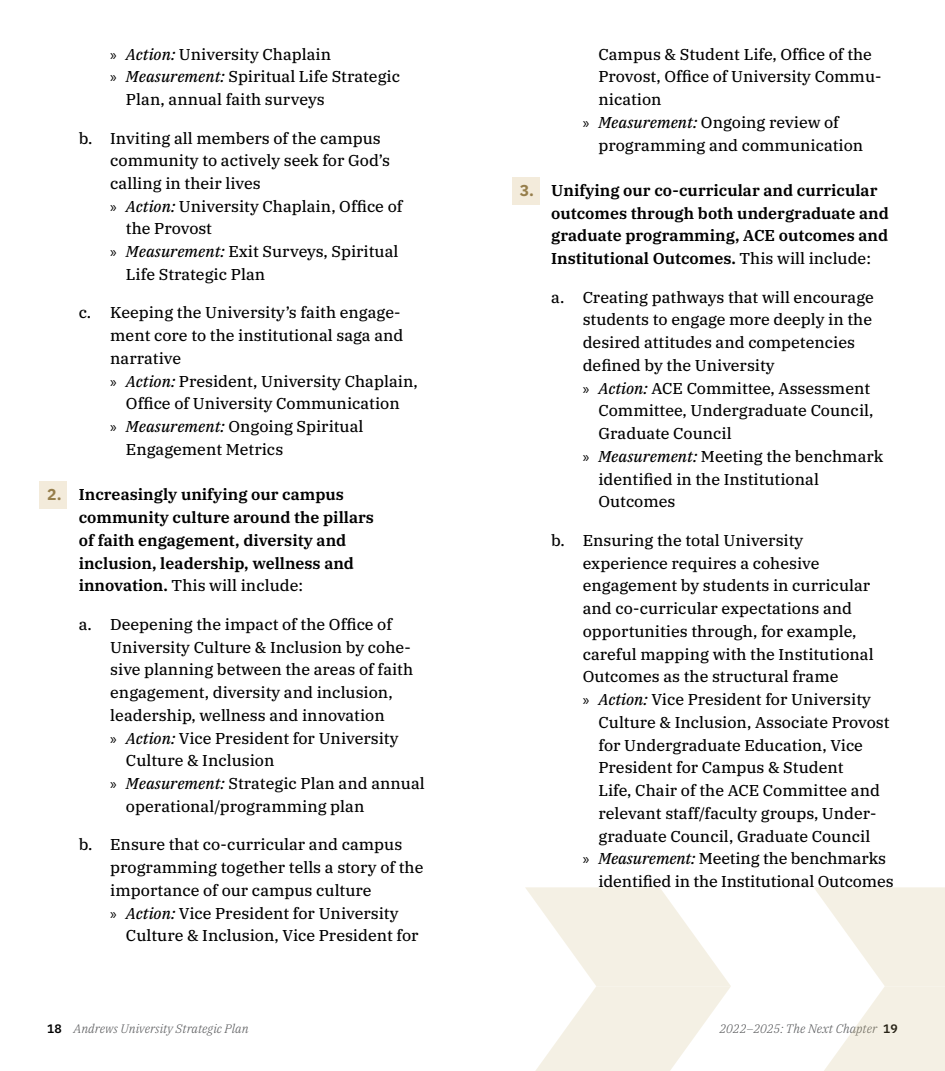
<style>
.page{position:relative;width:945px;height:1071px;background:#fff}
.page>*{position:absolute;margin:0;border:0;box-sizing:border-box;transform-origin:0 0}
.t1{font:15.75px/22.8px "IBM Plex Serif Text";color:#000}
.t2{font:600 15.75px/22.8px "IBM Plex Serif";color:#000}
.t3{font:italic 300 12.25px "IBM Plex Serif";color:#58595b}
.s1{font-family:"Myriad Pro"}
.s2{font-style:italic}
.s3{font-family:"IBM Plex Sans";font-weight:700;color:#9e8958}
.s4{font-family:"IBM Plex Serif";font-weight:600}
.s5{font-family:"IBM Plex Serif Text";font-weight:400}
.s6{font-family:"IBM Plex Sans";font-weight:600;font-style:normal;color:#000}
</style>
<div class="page">
<div style="left:40px;top:481px;width:27px;height:28px;background:#f3ebdb"></div>
<div style="left:512px;top:177px;width:27px;height:27px;background:#f3ebdb"></div>
<svg style="left:525px;top:887px;width:206px;height:184px"></svg>
<svg style="left:814px;top:887px;width:131px;height:184px"></svg>
<p class="t1" style="left:110px;top:41px;width:222px"><span class="s1">»</span> <span class="s2">Action:</span> University Chaplain</p>
<p class="t1" style="left:110px;top:64px;width:291px"><span class="s1">»</span> <span class="s2">Measurement:</span> Spiritual Life Strategic</p>
<p class="t1" style="left:126px;top:87px;width:200px">Plan, annual faith surveys</p>
<p class="t1" style="left:79px;top:125px;width:304px">b. Inviting all members of the campus</p>
<p class="t1" style="left:110px;top:148px;width:281px">community to actively seek for God’s</p>
<p class="t1" style="left:110px;top:171px;width:152px">calling in their lives</p>
<p class="t1" style="left:110px;top:193px;width:294px"><span class="s1">»</span> <span class="s2">Action:</span> University Chaplain, Office of</p>
<p class="t1" style="left:126px;top:216px;width:88px">the Provost</p>
<p class="t1" style="left:110px;top:239px;width:290px"><span class="s1">»</span> <span class="s2">Measurement:</span> Exit Surveys, Spiritual</p>
<p class="t1" style="left:126px;top:262px;width:141px">Life Strategic Plan</p>
<p class="t1" style="left:79px;top:300px;width:323px">c. Keeping the University’s faith engage-</p>
<p class="t1" style="left:110px;top:323px;width:295px">ment core to the institutional saga and</p>
<p class="t1" style="left:110px;top:346px;width:72px">narrative</p>
<p class="t1" style="left:110px;top:368px;width:309px"><span class="s1">»</span> <span class="s2">Action:</span> President, University Chaplain,</p>
<p class="t1" style="left:126px;top:391px;width:275px">Office of University Communication</p>
<p class="t1" style="left:110px;top:414px;width:255px"><span class="s1">»</span> <span class="s2">Measurement:</span> Ongoing Spiritual</p>
<p class="t1" style="left:126px;top:437px;width:159px">Engagement Metrics</p>
<p class="t2" style="left:79px;top:482px;width:297px;text-indent:-32px"><span class="s3">2.</span> Increasingly unifying our campus community culture around the pillars of faith engagement, diversity and inclusion, leadership, wellness and</p>
<p class="t1" style="left:79px;top:573px;width:226px"><span class="s4">innovation.</span> This will include:</p>
<p class="t1" style="left:79px;top:612px;width:315px">a. Deepening the impact of the Office of</p>
<p class="t1" style="left:110px;top:634px;width:302px">University Culture &amp; Inclusion by cohe-</p>
<p class="t1" style="left:110px;top:657px;width:305px">sive planning between the areas of faith</p>
<p class="t1" style="left:110px;top:680px;width:284px">engagement, diversity and inclusion,</p>
<p class="t1" style="left:110px;top:703px;width:276px">leadership, wellness and innovation</p>
<p class="t1" style="left:110px;top:725px;width:290px"><span class="s1">»</span> <span class="s2">Action:</span> Vice President for University</p>
<p class="t1" style="left:126px;top:748px;width:150px">Culture &amp; Inclusion</p>
<p class="t1" style="left:110px;top:771px;width:316px"><span class="s1">»</span> <span class="s2">Measurement:</span> Strategic Plan and annual</p>
<p class="t1" style="left:126px;top:794px;width:240px">operational/programming plan</p>
<p class="t1" style="left:110px;top:832px;width:315px;text-indent:-32px">b. Ensure that co-curricular and campus programming together tells a story of the importance of our campus culture<br><span class="s1">»</span> <span class="s2">Action:</span> Vice President for University</p>
<p class="t1" style="left:126px;top:923px;width:294px">Culture &amp; Inclusion, Vice President for</p>
<p class="t1" style="left:598px;top:41px;width:275px">Campus &amp; Student Life, Office of the</p>
<p class="t1" style="left:598px;top:64px;width:284px">Provost, Office of University Commu-</p>
<p class="t1" style="left:598px;top:87px;width:65px">nication</p>
<p class="t1" style="left:583px;top:110px;width:258px"><span class="s1">»</span> <span class="s2">Measurement:</span> Ongoing review of</p>
<p class="t1" style="left:598px;top:132px;width:266px">programming and communication</p>
<p class="t2" style="left:551px;top:178px;width:339px;text-indent:-32px"><span class="s3">3.</span> Unifying our co-curricular and curricular outcomes through both undergraduate and graduate programming, ACE outcomes and Institutional Outcomes. <span class="s5">This will include:</span></p>
<p class="t1" style="left:551px;top:284px;width:324px">a. Creating pathways that will encourage</p>
<p class="t1" style="left:583px;top:307px;width:291px">students to engage more deeply in the</p>
<p class="t1" style="left:583px;top:330px;width:274px">desired attitudes and competencies</p>
<p class="t1" style="left:583px;top:353px;width:193px">defined by the University</p>
<p class="t1" style="left:583px;top:375px;width:289px"><span class="s1">»</span> <span class="s2">Action:</span> ACE Committee, Assessment</p>
<p class="t1" style="left:598px;top:398px;width:277px">Committee, Undergraduate Council,</p>
<p class="t1" style="left:598px;top:421px;width:135px">Graduate Council</p>
<p class="t1" style="left:583px;top:444px;width:302px"><span class="s1">»</span> <span class="s2">Measurement:</span> Meeting the benchmark</p>
<p class="t1" style="left:598px;top:466px;width:222px">identified in the Institutional</p>
<p class="t1" style="left:598px;top:489px;width:79px">Outcomes</p>
<p class="t1" style="left:551px;top:528px;width:254px">b. Ensuring the total University</p>
<p class="t1" style="left:583px;top:550px;width:238px">experience requires a cohesive</p>
<p class="t1" style="left:583px;top:573px;width:289px">engagement by students in curricular</p>
<p class="t1" style="left:583px;top:596px;width:271px">and co-curricular expectations and</p>
<p class="t1" style="left:583px;top:619px;width:275px">opportunities through, for example,</p>
<p class="t1" style="left:583px;top:641px;width:292px">careful mapping with the Institutional</p>
<p class="t1" style="left:583px;top:664px;width:257px">Outcomes as the structural frame</p>
<p class="t1" style="left:583px;top:687px;width:290px"><span class="s1">»</span> <span class="s2">Action:</span> Vice President for University</p>
<p class="t1" style="left:598px;top:710px;width:292px">Culture &amp; Inclusion, Associate Provost</p>
<p class="t1" style="left:598px;top:732px;width:266px">for Undergraduate Education, Vice</p>
<p class="t1" style="left:598px;top:755px;width:247px">President for Campus &amp; Student</p>
<p class="t1" style="left:598px;top:778px;width:283px">Life, Chair of the ACE Committee and</p>
<p class="t1" style="left:598px;top:801px;width:279px">relevant staff/faculty groups, Under-</p>
<p class="t1" style="left:598px;top:823px;width:273px">graduate Council, Graduate Council</p>
<p class="t1" style="left:583px;top:846px;width:305px"><span class="s1">»</span> <span class="s2">Measurement:</span> Meeting the benchmarks</p>
<p class="t1" style="left:598px;top:869px;width:297px">identified in the Institutional Outcomes</p>
<p class="t3" style="left:47px;top:1020px;width:203px"><span class="s6">18</span> Andrews University Strategic Plan</p>
<p class="t3" style="left:720px;top:1020px;width:180px">2022–2025: The Next Chapter <span class="s6">19</span></p>
</div>
